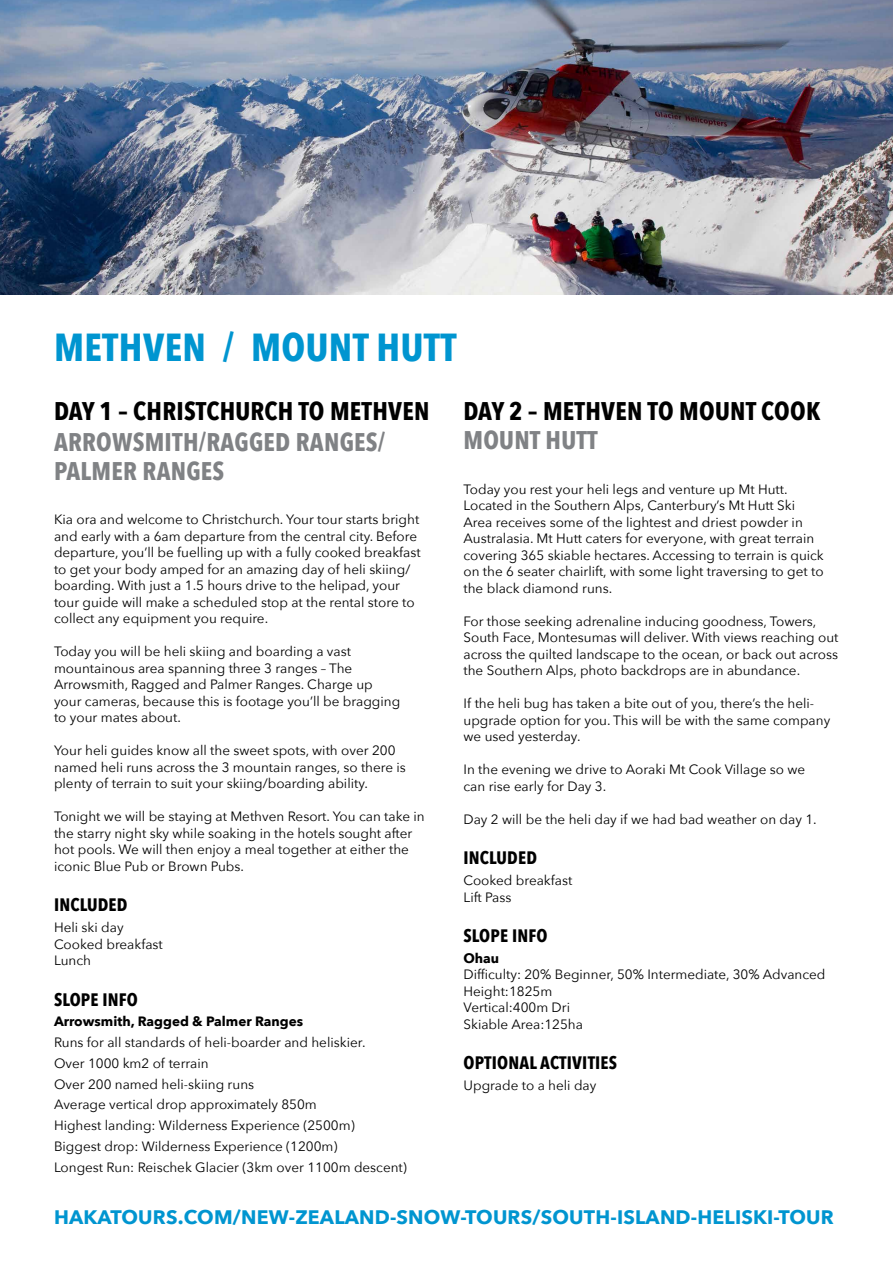
<style>
.page{position:relative;width:893px;height:1263px;background:#fff}
.page>*{position:absolute;margin:0;border:0;box-sizing:border-box;transform-origin:0 0}
.t1{font:700 39px "Avenir Next Condensed";letter-spacing:.01em;color:#0095d0}
.t2{font:700 25.5px "Avenir Next Condensed";letter-spacing:.01em;color:#000}
.t3{font:700 25.5px/28.5px "Avenir Next Condensed";letter-spacing:.01em;color:#808285}
.t4{font:700 19.5px "Avenir Next";letter-spacing:.01em;color:#0095d0}
.t5{font:700 18px "Avenir Next Condensed";letter-spacing:.01em;color:#000}
.t6{font:13.5px/16.5px "Avenir Next";color:#000}
.t7{font:700 13.5px "Avenir Next";color:#000}
</style>
<div class="page">
<img style="left:0;top:0;width:893px;height:294px">
<h1 class="t1" style="left:54px;top:324px;width:404px">METHVEN / MOUNT HUTT</h1>
<h2 class="t2" style="left:54px;top:396px;width:377px">DAY 1 – CHRISTCHURCH TO METHVEN</h2>
<h2 class="t3" style="left:54px;top:428px;width:333px">ARROWSMITH/RAGGED RANGES/<br>PALMER RANGES</h2>
<p class="t6" style="left:54px;top:511px;width:368px">Kia ora and welcome to Christchurch. Your tour starts bright and early with a 6am departure from the central city. Before departure, you’ll be fuelling up with a fully cooked breakfast to get your body amped for an amazing day of heli skiing/ boarding. With just a 1.5 hours drive to the helipad, your tour guide will make a scheduled stop at the rental store to collect any equipment you require.</p>
<p class="t6" style="left:54px;top:643px;width:348px">Today you will be heli skiing and boarding a vast mountainous area spanning three 3 ranges – The Arrowsmith, Ragged and Palmer Ranges. Charge up your cameras, because this is footage you’ll be bragging to your mates about.</p>
<p class="t6" style="left:54px;top:742px;width:353px">Your heli guides know all the sweet spots, with over 200 named heli runs across the 3 mountain ranges, so there is plenty of terrain to suit your skiing/boarding ability.</p>
<p class="t6" style="left:54px;top:808px;width:372px">Tonight we will be staying at Methven Resort. You can take in the starry night sky while soaking in the hotels sought after hot pools. We will then enjoy a meal together at either the iconic Blue Pub or Brown Pubs.</p>
<h3 class="t5" style="left:54px;top:894px;width:75px">INCLUDED</h3>
<p class="t6" style="left:54px;top:919px;width:110px">Heli ski day<br>Cooked breakfast<br>Lunch</p>
<h3 class="t5" style="left:54px;top:988px;width:85px">SLOPE INFO</h3>
<p class="t7" style="left:54px;top:1010px;width:251px">Arrowsmith, Ragged &amp; Palmer Ranges</p>
<p class="t6" style="left:54px;top:1031px;width:354px;line-height:20.7px">Runs for all standards of heli-boarder and heliskier.<br>Over 1000 km2 of terrain<br>Over 200 named heli-skiing runs<br>Average vertical drop approximately 850m<br>Highest landing: Wilderness Experience (2500m)<br>Biggest drop: Wilderness Experience (1200m)<br>Longest Run: Reischek Glacier (3km over 1100m descent)</p>
<h3 class="t4" style="left:54px;top:1200px;width:781px">HAKATOURS.COM/NEW-ZEALAND-SNOW-TOURS/SOUTH-ISLAND-HELISKI-TOUR</h3>
<h2 class="t2" style="left:463px;top:396px;width:358px">DAY 2 – METHVEN TO MOUNT COOK</h2>
<h2 class="t3" style="left:463px;top:426px;width:136px">MOUNT HUTT</h2>
<p class="t6" style="left:463px;top:480px;width:362px">Today you rest your heli legs and venture up Mt Hutt.<br>Located in the Southern Alps, Canterbury’s Mt Hutt Ski Area receives some of the lightest and driest powder in Australasia. Mt Hutt caters for everyone, with great terrain covering 365 skiable hectares. Accessing to terrain is quick on the 6 seater chairlift, with some light traversing to get to the black diamond runs.</p>
<p class="t6" style="left:463px;top:612px;width:377px">For those seeking adrenaline inducing goodness, Towers, South Face, Montesumas will deliver. With views reaching out across the quilted landscape to the ocean, or back out across the Southern Alps, photo backdrops are in abundance.</p>
<p class="t6" style="left:463px;top:695px;width:368px">If the heli bug has taken a bite out of you, there’s the heli&shy;upgrade option for you. This will be with the same company we used yesterday.</p>
<p class="t6" style="left:463px;top:761px;width:343px">In the evening we drive to Aoraki Mt Cook Village so we can rise early for Day 3.</p>
<p class="t6" style="left:463px;top:810px;width:355px">Day 2 will be the heli day if we had bad weather on day 1.</p>
<h3 class="t5" style="left:463px;top:847px;width:75px">INCLUDED</h3>
<p class="t6" style="left:463px;top:871px;width:110px">Cooked breakfast<br>Lift Pass</p>
<h3 class="t5" style="left:463px;top:925px;width:85px">SLOPE INFO</h3>
<p class="t7" style="left:463px;top:946px;width:37px">Ohau</p>
<p class="t6" style="left:463px;top:966px;width:364px">Difficulty: 20% Beginner, 50% Intermediate, 30% Advanced<br>Height:1825m<br>Vertical:400m Dri<br>Skiable Area:125ha</p>
<h3 class="t5" style="left:463px;top:1052px;width:155px">OPTIONAL ACTIVITIES</h3>
<p class="t6" style="left:463px;top:1076px;width:134px">Upgrade to a heli day</p>
</div>
